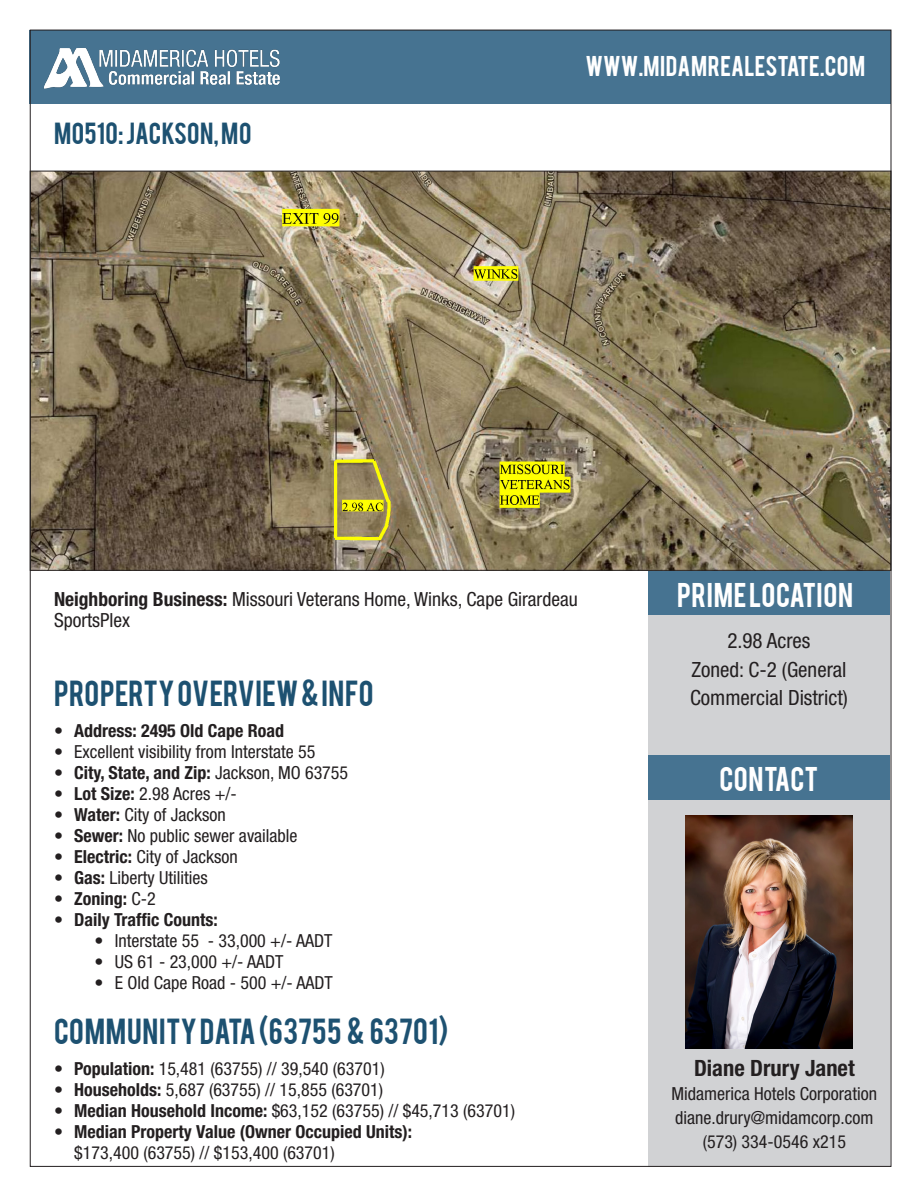
<style>
.page{position:relative;width:918px;height:1188px;background:#fff}
.page>*{position:absolute;margin:0;border:0;box-sizing:border-box;transform-origin:0 0}
.t1{font:28.5px "Bebas";color:#1d5171}
.t2{font:27px "Bebas";letter-spacing:.015em;color:#fff}
.t3{font:24px "Bebas";letter-spacing:.02em;color:#1d5171}
.t4{font:22.5px "Bebas";letter-spacing:.01em;color:#fff}
.t5{font:700 condensed 22.5px "Helvetica Neue LT Std";color:#231f20}
.t6{font:condensed 21px/28.5px "Helvetica Neue LT Std";color:#231f20}
.t7{font:condensed 19.5px/21px "Helvetica Neue LT Std";color:#231f20}
.t8{font:condensed 18px "Helvetica Neue LT Std";color:#231f20}
.t9{font:700 condensed 18px/21px "Helvetica Neue LT Std";color:#231f20}
.s1{font-weight:700}
.s2{font-weight:400}
</style>
<div class="page">
<div style="left:648px;top:782px;width:242px;height:385px;background:#d1d2d4"></div>
<div style="left:648px;top:584px;width:242px;height:195px;background:#d1d2d4"></div>
<div style="left:30px;top:30px;width:861px;height:74px;background:#467391"></div>
<div style="left:648px;top:755px;width:242px;height:45px;background:#467391"></div>
<div style="left:648px;top:571px;width:242px;height:44px;background:#467391"></div>
<img style="left:32px;top:173px;width:857px;height:396px">
<img style="left:686px;top:816px;width:166px;height:232px">
<img style="left:37px;top:29px;width:253px;height:60px">
<p class="t3" style="left:54px;top:116px;width:199px">MO510: JACKSON, MO</p>
<p class="t4" style="left:585px;top:50px;width:281px">WWW.MIDAMREALESTATE.COM</p>
<p class="t7" style="left:54px;top:589px;width:525px"><span class="s1">Neighboring Business:</span> Missouri Veterans Home, Winks, Cape Girardeau<br>SportsPlex</p>
<p class="t1" style="left:54px;top:672px;width:321px">PROPERTY OVERVIEW &amp; INFO</p>
<p class="t9" style="left:54px;top:720px;width:232px">• Address: 2495 Old Cape Road</p>
<p class="t8" style="left:54px;top:741px;width:263px">• Excellent visibility from Interstate 55</p>
<p class="t9" style="left:54px;top:762px;width:296px">• City, State, and Zip: <span class="s2">Jackson, MO 63755</span></p>
<p class="t8" style="left:54px;top:783px;width:184px"><span class="s1">• Lot Size:</span> 2.98 Acres +/-</p>
<p class="t8" style="left:54px;top:804px;width:173px"><span class="s1">• Water:</span> City of Jackson</p>
<p class="t8" style="left:54px;top:825px;width:245px"><span class="s1">• Sewer:</span> No public sewer available</p>
<p class="t8" style="left:54px;top:846px;width:185px"><span class="s1">• Electric:</span> City of Jackson</p>
<p class="t8" style="left:54px;top:867px;width:155px"><span class="s1">• Gas:</span> Liberty Utilities</p>
<p class="t9" style="left:54px;top:888px;width:103px">• Zoning: <span class="s2">C-2</span></p>
<p class="t9" style="left:54px;top:909px;width:165px">• Daily Traffic Counts:</p>
<p class="t8" style="left:94px;top:930px;width:239px">• Interstate 55 - 33,000 +/- AADT</p>
<p class="t8" style="left:94px;top:951px;width:191px">• US 61 - 23,000 +/- AADT</p>
<p class="t8" style="left:94px;top:972px;width:240px">• E Old Cape Road - 500 +/- AADT</p>
<p class="t1" style="left:54px;top:1011px;width:396px">COMMUNITY DATA (63755 &amp; 63701)</p>
<p class="t8" style="left:54px;top:1059px;width:332px"><span class="s1">• Population:</span> 15,481 (63755) // 39,540 (63701)</p>
<p class="t8" style="left:54px;top:1080px;width:331px"><span class="s1">• Households:</span> 5,687 (63755) // 15,855 (63701)</p>
<p class="t8" style="left:54px;top:1101px;width:463px"><span class="s1">• Median Household Income:</span> $63,152 (63755) // $45,713 (63701)</p>
<p class="t9" style="left:74px;top:1121px;width:339px;text-indent:-20px">• Median Property Value (Owner Occupied Units): <span class="s2">$173,400 (63755) // $153,400 (63701)</span></p>
<p class="t2" style="left:677px;top:575px;width:177px">PRIME LOCATION</p>
<p class="t6" style="left:727px;top:627px;width:85px">2.98 Acres</p>
<p class="t6" style="left:690px;top:655px;width:159px">Zoned: C-2 (General<br>Commercial District)</p>
<p class="t2" style="left:720px;top:759px;width:100px">CONTACT</p>
<p class="t5" style="left:694px;top:1055px;width:162px">Diane Drury Janet</p>
<p class="t8" style="left:672px;top:1083px;width:207px">Midamerica Hotels Corporation</p>
<p class="t8" style="left:675px;top:1107px;width:200px">diane.drury@midamcorp.com</p>
<p class="t8" style="left:703px;top:1131px;width:145px">(573) 334-0546 x215</p>
</div>
